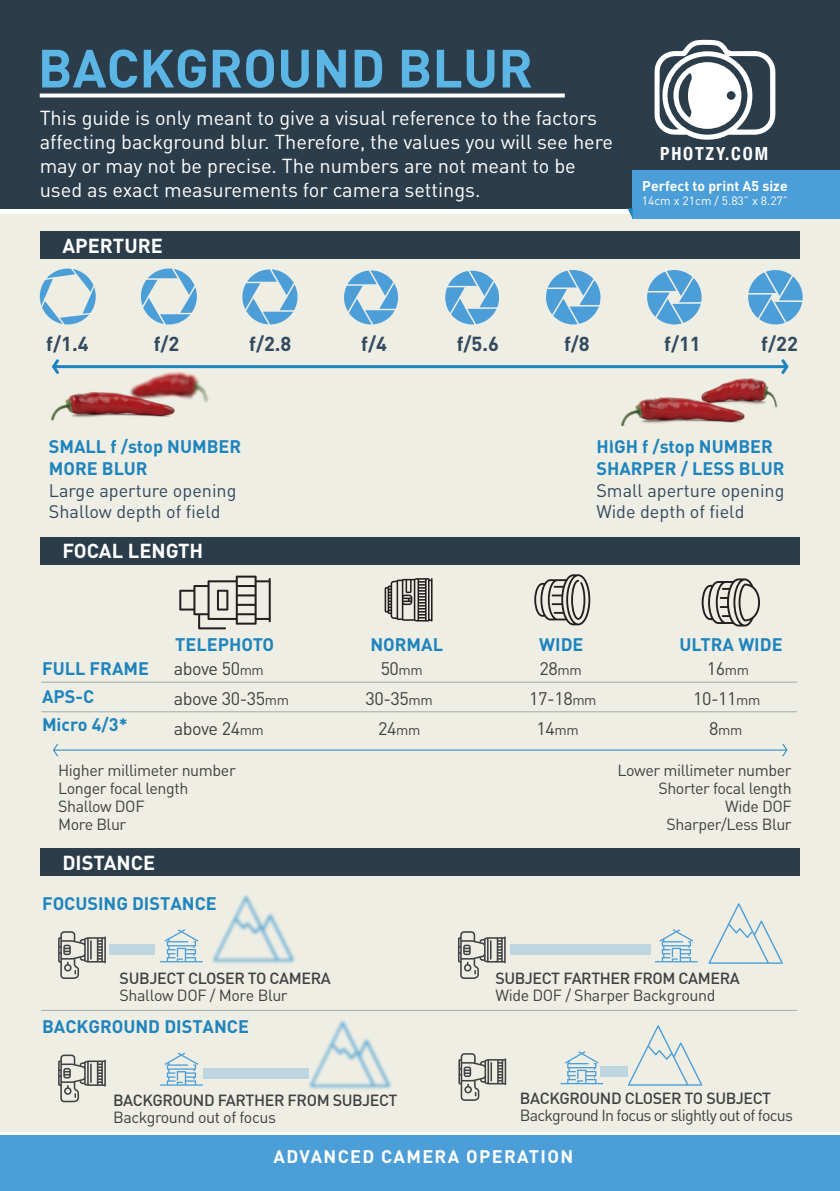
<style>
.page{position:relative;width:840px;height:1191px;background:#fff}
.page>*{position:absolute;margin:0;border:0;box-sizing:border-box;transform-origin:0 0}
.t1{font:700 53px "DIN Pro";color:#5bb6e6}
.t2{font:20px/24px "DIN Pro";color:#fff}
.t3{font:700 20px "DIN Pro";color:#32495e}
.t4{font:700 20px "DIN Pro";color:#fff}
.t5{font:700 18px/21.6px "DIN Pro";color:#1e84bd}
.t6{font:18px/21.6px "DIN Pro";color:#32495e}
.t7{font:18px "DIN Pro";letter-spacing:-.025em;color:#414042}
.t8{font:700 18px "DIN Pro";letter-spacing:.075em;color:#fff}
.t9{font:700 condensed 18px "Helvetica Neue";letter-spacing:.1em;color:#fff}
.t10{font:16px/18px "DIN Pro";letter-spacing:-.025em;color:#414042}
.t11{font:500 16px "DIN Pro";letter-spacing:-.025em;color:#414042}
.t12{font:16px "DIN Pro";letter-spacing:-.05em;color:#414042}
.t13{font:700 14px "DIN Pro";color:#fff}
.t14{font:14px "DIN Pro";color:#414042}
.t15{font:12px "DIN Pro";color:#fff}
.s1{font-size:14px}
.s2{font-size:18px}
</style>
<div class="page">
<div style="left:0;top:213px;width:839px;height:918px;background:#efeee4"></div>
<div style="left:0;top:0;width:839px;height:208px;background:#2b3c4a"></div>
<div style="left:0;top:1135px;width:839px;height:56px;background:#4b9ed7"></div>
<svg style="left:654px;top:40px;width:121px;height:100px"></svg>
<svg style="left:40px;top:93px;width:524px;height:4px;background:#e4e6e8"></svg>
<div style="left:632px;top:170px;width:207px;height:49px;background:#4b9ed7"></div>
<svg style="left:627px;top:208px;width:5px;height:9px"></svg>
<svg style="left:344px;top:270px;width:54px;height:54px"></svg>
<svg style="left:242px;top:269px;width:55px;height:55px"></svg>
<svg style="left:445px;top:271px;width:54px;height:53px"></svg>
<svg style="left:546px;top:270px;width:54px;height:54px"></svg>
<svg style="left:141px;top:268px;width:56px;height:56px"></svg>
<svg style="left:40px;top:268px;width:56px;height:56px"></svg>
<svg style="left:647px;top:270px;width:54px;height:54px"></svg>
<svg style="left:748px;top:270px;width:54px;height:54px"></svg>
<div style="left:40px;top:231px;width:759px;height:28px;background:#2b3c4a"></div>
<div style="left:40px;top:537px;width:759px;height:28px;background:#2b3c4a"></div>
<div style="left:40px;top:848px;width:759px;height:28px;background:#2b3c4a"></div>
<svg style="left:55px;top:359px;width:734px;height:12px"></svg>
<svg style="left:53px;top:743px;width:734px;height:13px"></svg>
<img style="left:611px;top:368px;width:175px;height:59px">
<img style="left:51px;top:362px;width:165px;height:59px">
<svg style="left:179px;top:575px;width:91px;height:54px"></svg>
<svg style="left:384px;top:578px;width:48px;height:43px"></svg>
<svg style="left:701px;top:578px;width:58px;height:48px"></svg>
<svg style="left:534px;top:574px;width:56px;height:51px"></svg>
<hr style="left:41px;top:682px;width:755px;height:1px;background:#a7a9ac">
<hr style="left:41px;top:711px;width:755px;height:1px;background:#a7a9ac">
<hr style="left:41px;top:1010px;width:755px;height:1px;background:#a7a9ac">
<svg style="left:58px;top:931px;width:48px;height:48px"></svg>
<svg style="left:458px;top:931px;width:47px;height:48px"></svg>
<img style="left:160px;top:894px;width:131px;height:70px">
<svg style="left:160px;top:929px;width:43px;height:33px"></svg>
<svg style="left:708px;top:903px;width:74px;height:60px"></svg>
<svg style="left:655px;top:929px;width:42px;height:33px"></svg>
<div style="left:109px;top:944px;width:46px;height:11px;background:#bed6e0"></div>
<svg style="left:458px;top:1053px;width:48px;height:47px"></svg>
<svg style="left:627px;top:1025px;width:75px;height:60px"></svg>
<svg style="left:560px;top:1051px;width:42px;height:33px"></svg>
<div style="left:600px;top:1066px;width:27px;height:11px;background:#bed6e0"></div>
<img style="left:238px;top:950px;width:202px;height:182px">
<svg style="left:58px;top:1054px;width:48px;height:48px"></svg>
<svg style="left:160px;top:1052px;width:43px;height:33px"></svg>
<div style="left:203px;top:1068px;width:105px;height:10px;background:#bed6e0"></div>
<div style="left:510px;top:944px;width:140px;height:11px;background:#bed6e0"></div>
<h1 class="t1" style="left:38px;top:32px;width:496px">BACKGROUND BLUR</h1>
<p class="t2" style="left:40px;top:105px;width:574px">This guide is only meant to give a visual reference to the factors affecting background blur. Therefore, the values you will see here may or may not be precise. The numbers are not meant to be used as exact measurements for camera settings.</p>
<p class="t4" style="left:62px;top:232px;width:102px">APERTURE</p>
<p class="t9" style="left:659px;top:142px;width:109px">PHOTZY.COM</p>
<p class="t13" style="left:642px;top:176px;width:147px">Perfect to print A5 size</p>
<p class="t15" style="left:641px;top:193px;width:148px">14cm x 21cm / 5.83” x 8.27”</p>
<p class="t3" style="left:46px;top:330px;width:44px">f/1.4</p>
<p class="t3" style="left:154px;top:330px;width:27px">f/2</p>
<p class="t3" style="left:249px;top:330px;width:44px">f/2.8</p>
<p class="t3" style="left:361px;top:330px;width:27px">f/4</p>
<p class="t3" style="left:456px;top:330px;width:44px">f/5.6</p>
<p class="t3" style="left:563px;top:330px;width:27px">f/8</p>
<p class="t3" style="left:663px;top:330px;width:38px">f/11</p>
<p class="t3" style="left:760px;top:330px;width:38px">f/22</p>
<p class="t5" style="left:49px;top:435px;width:194px">SMALL f /stop NUMBER<br>MORE BLUR</p>
<p class="t6" style="left:49px;top:478px;width:189px">Large aperture opening<br>Shallow depth of field</p>
<p class="t4" style="left:62px;top:537px;width:142px">FOCAL LENGTH</p>
<p class="t5" style="left:596px;top:435px;width:190px">HIGH f /stop NUMBER<br>SHARPER / LESS BLUR</p>
<p class="t6" style="left:596px;top:478px;width:189px">Small aperture opening<br>Wide depth of field</p>
<p class="t5" style="left:175px;top:633px;width:100px">TELEPHOTO</p>
<p class="t5" style="left:370px;top:633px;width:74px">NORMAL</p>
<p class="t5" style="left:539px;top:633px;width:46px">WIDE</p>
<p class="t5" style="left:679px;top:633px;width:104px">ULTRA WIDE</p>
<p class="t7" style="left:174px;top:656px;width:91px">above 50<span class="s1">mm</span></p>
<p class="t7" style="left:380px;top:656px;width:44px">50<span class="s1">mm</span></p>
<p class="t7" style="left:539px;top:656px;width:44px">28<span class="s1">mm</span></p>
<p class="t7" style="left:706px;top:656px;width:44px">16<span class="s1">mm</span></p>
<p class="t7" style="left:174px;top:686px;width:117px">above 30-35<span class="s1">mm</span></p>
<p class="t7" style="left:365px;top:686px;width:69px">30-35<span class="s1">mm</span></p>
<p class="t7" style="left:529px;top:686px;width:69px">17-18<span class="s1">mm</span></p>
<p class="t7" style="left:692px;top:686px;width:69px">10-11<span class="s1">mm</span></p>
<p class="t7" style="left:174px;top:716px;width:91px">above 24<span class="s1">mm</span></p>
<p class="t7" style="left:378px;top:716px;width:44px">24<span class="s1">mm</span></p>
<p class="t7" style="left:536px;top:716px;width:44px">14<span class="s1">mm</span></p>
<p class="t14" style="left:708px;top:720px;width:35px"><span class="s2">8</span>mm</p>
<p class="t10" style="left:58px;top:760px;width:179px">Higher millimeter number<br>Longer focal length<br>Shallow DOF<br>More Blur</p>
<p class="t10" style="left:617px;top:760px;width:176px;text-align:right">Lower millimeter number<br>Shorter focal length<br>Wide DOF<br>Sharper/Less Blur</p>
<p class="t5" style="left:42px;top:654px;width:108px;line-height:28px">FULL FRAME<br>APS-C<br>Micro 4/3*</p>
<p class="t4" style="left:62px;top:849px;width:94px">DISTANCE</p>
<p class="t5" style="left:42px;top:892px;width:176px">FOCUSING DISTANCE</p>
<p class="t11" style="left:119px;top:967px;width:213px">SUBJECT CLOSER TO CAMERA</p>
<p class="t11" style="left:495px;top:967px;width:246px">SUBJECT FARTHER FROM CAMERA</p>
<p class="t10" style="left:119px;top:985px;width:169px">Shallow DOF / More Blur</p>
<p class="t10" style="left:495px;top:985px;width:221px">Wide DOF / Sharper Background</p>
<p class="t5" style="left:42px;top:1014px;width:208px">BACKGROUND DISTANCE</p>
<p class="t11" style="left:113px;top:1089px;width:286px">BACKGROUND FARTHER FROM SUBJECT</p>
<p class="t10" style="left:113px;top:1107px;width:164px">Background out of focus</p>
<p class="t11" style="left:519px;top:1087px;width:252px">BACKGROUND CLOSER TO SUBJECT</p>
<p class="t12" style="left:519px;top:1104px;width:274px">Background In focus or slightly out of focus</p>
<p class="t8" style="left:273px;top:1144px;width:301px">ADVANCED CAMERA OPERATION</p>
</div>
